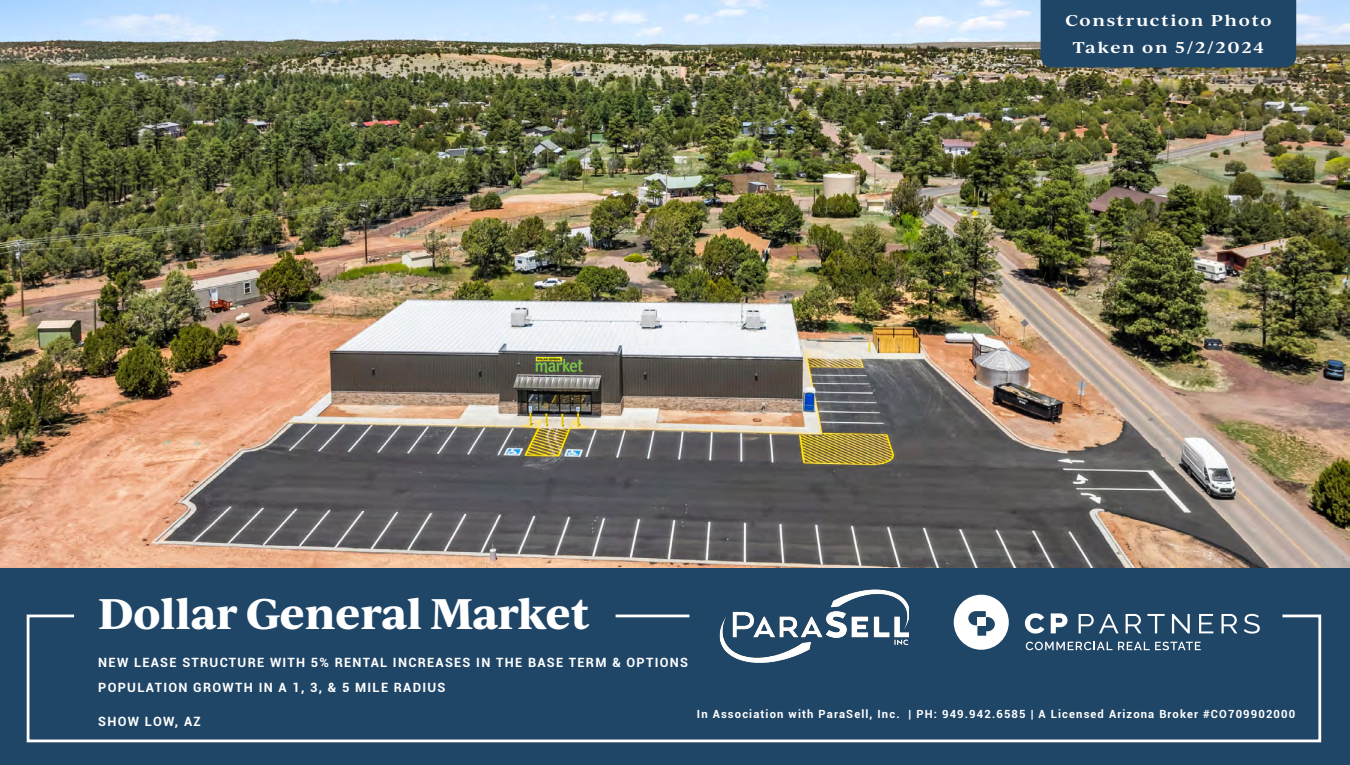
<style>
.page{position:relative;width:1350px;height:765px;background:#fff}
.page>*{position:absolute;margin:0;border:0;box-sizing:border-box;transform-origin:0 0}
.t1{font:700 41px "Ivy Journal";letter-spacing:-.01em;color:#fff}
.t2{font:600 15px/26.4px "Ivy Journal";letter-spacing:.085em;color:#fff;text-align:center;scale:1.15 1}
.t3{font:700 12.75px/24.4px "Roboto";letter-spacing:.1em;color:#fff}
.t4{font:700 11.25px "Roboto";letter-spacing:.1em;color:#fff}
</style>
<div class="page">
<img style="left:0;top:0;width:1350px;height:569px">
<div style="left:0;top:569px;width:1350px;height:196px;background:#204667"></div>
<svg style="left:26px;top:613px;width:1296px;height:130px"></svg>
<img style="left:719px;top:589px;width:190px;height:74px">
<hr style="left:616px;top:615px;width:73px;height:2px;background:#fff">
<svg style="left:1025px;top:613px;width:19px;height:21px"></svg>
<svg style="left:1051px;top:613px;width:17px;height:20px"></svg>
<svg style="left:1079px;top:614px;width:40px;height:19px"></svg>
<svg style="left:1126px;top:614px;width:15px;height:19px"></svg>
<svg style="left:1147px;top:614px;width:18px;height:19px"></svg>
<svg style="left:1172px;top:614px;width:18px;height:19px"></svg>
<svg style="left:1199px;top:614px;width:14px;height:19px"></svg>
<svg style="left:1222px;top:614px;width:15px;height:19px"></svg>
<svg style="left:1244px;top:614px;width:16px;height:20px"></svg>
<svg style="left:954px;top:595px;width:55px;height:55px"></svg>
<div style="left:977px;top:617px;width:9px;height:8px;background:#fff"></div>
<svg style="left:1026px;top:642px;width:175px;height:8px"></svg>
<div style="left:1041px;top:0;width:255px;height:68px;background:#204667"></div>
<p class="t2" style="left:1065px;top:7px;width:181px">Construction Photo<br>Taken on 5/2/2024</p>
<h1 class="t1" style="left:98px;top:582px;width:493px">Dollar General Market</h1>
<p class="t3" style="left:98px;top:650px;width:591px">NEW LEASE STRUCTURE WITH 5% RENTAL INCREASES IN THE BASE TERM &amp; OPTIONS<br>POPULATION GROWTH IN A 1, 3, &amp; 5 MILE RADIUS</p>
<p class="t3" style="left:98px;top:709px;width:104px">SHOW LOW, AZ</p>
<p class="t4" style="left:697px;top:706px;width:600px">In Association with ParaSell, Inc. | PH: 949.942.6585 | A Licensed Arizona Broker #CO709902000</p>
</div>
